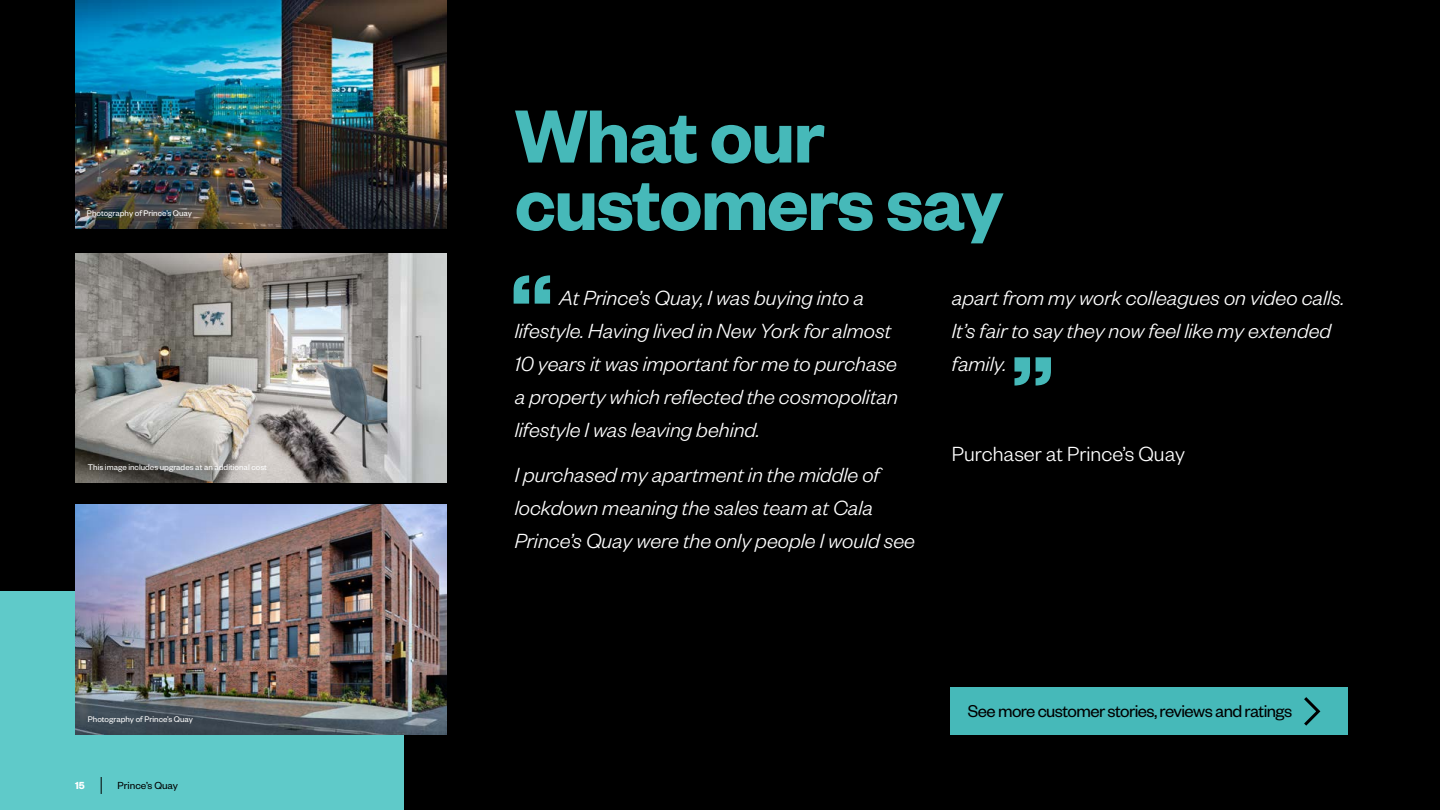
<style>
.page{position:relative;width:1440px;height:810px;background:#000}
.page>*{position:absolute;margin:0;border:0;box-sizing:border-box;transform-origin:0 0}
.t1{font:600 82.5px/67.5px "Founders Grotesk";letter-spacing:-.02em;color:#46b9b9}
.t2{font:italic 300 22.5px/33px "Founders Grotesk";color:#fff}
.t3{font:300 22.5px "Founders Grotesk";color:#fff}
.t4{font:18.75px "Founders Grotesk";letter-spacing:-.03em;color:#000}
.t5{font:11.25px "Founders Grotesk";color:#000}
.t6{font:600 11.25px "Founders Grotesk";color:#fff}
.t7{font:9px "Founders Grotesk";color:#fff}
</style>
<div class="page">
<div style="left:0;top:592px;width:403px;height:218px;background:#5fcac9"></div>
<img style="left:75px;top:253px;width:372px;height:229px">
<img style="left:75px;top:0;width:372px;height:229px">
<img style="left:75px;top:505px;width:372px;height:230px">
<svg style="left:1014px;top:357px;width:37px;height:29px"></svg>
<svg style="left:514px;top:275px;width:36px;height:29px"></svg>
<svg style="left:101px;top:777px;width:1px;height:17px"></svg>
<div style="left:950px;top:688px;width:397px;height:47px;background:#46b9b9"></div>
<svg style="left:1304px;top:697px;width:17px;height:29px"></svg>
<p class="t7" style="left:87px;top:208px;width:106px">Photography of Prince’s Quay</p>
<p class="t7" style="left:88px;top:461px;width:181px">This image includes upgrades at an additional cost</p>
<p class="t7" style="left:88px;top:713px;width:106px">Photography of Prince’s Quay</p>
<p class="t6" style="left:75px;top:779px;width:11px">15</p>
<p class="t5" style="left:118px;top:779px;width:62px">Prince’s Quay</p>
<h1 class="t1" style="left:515px;top:98px;width:490px">What our customers say</h1>
<p class="t2" style="left:515px;top:280px;width:385px;text-indent:45px">At Prince’s Quay, I was buying into a lifestyle. Having lived in New York for almost 10 years it was important for me to purchase a property which reflected the cosmopolitan lifestyle I was leaving behind.</p>
<p class="t2" style="left:515px;top:458px;width:402px">I purchased my apartment in the middle of lockdown meaning the sales team at Cala<br>Prince’s Quay were the only people I would see</p>
<p class="t2" style="left:952px;top:280px;width:394px">apart from my work colleagues on video calls.<br>It’s fair to say they now feel like my extended family.</p>
<p class="t3" style="left:952px;top:441px;width:235px">Purchaser at Prince’s Quay</p>
<p class="t4" style="left:968px;top:700px;width:326px">See more customer stories, reviews and ratings</p>
</div>
